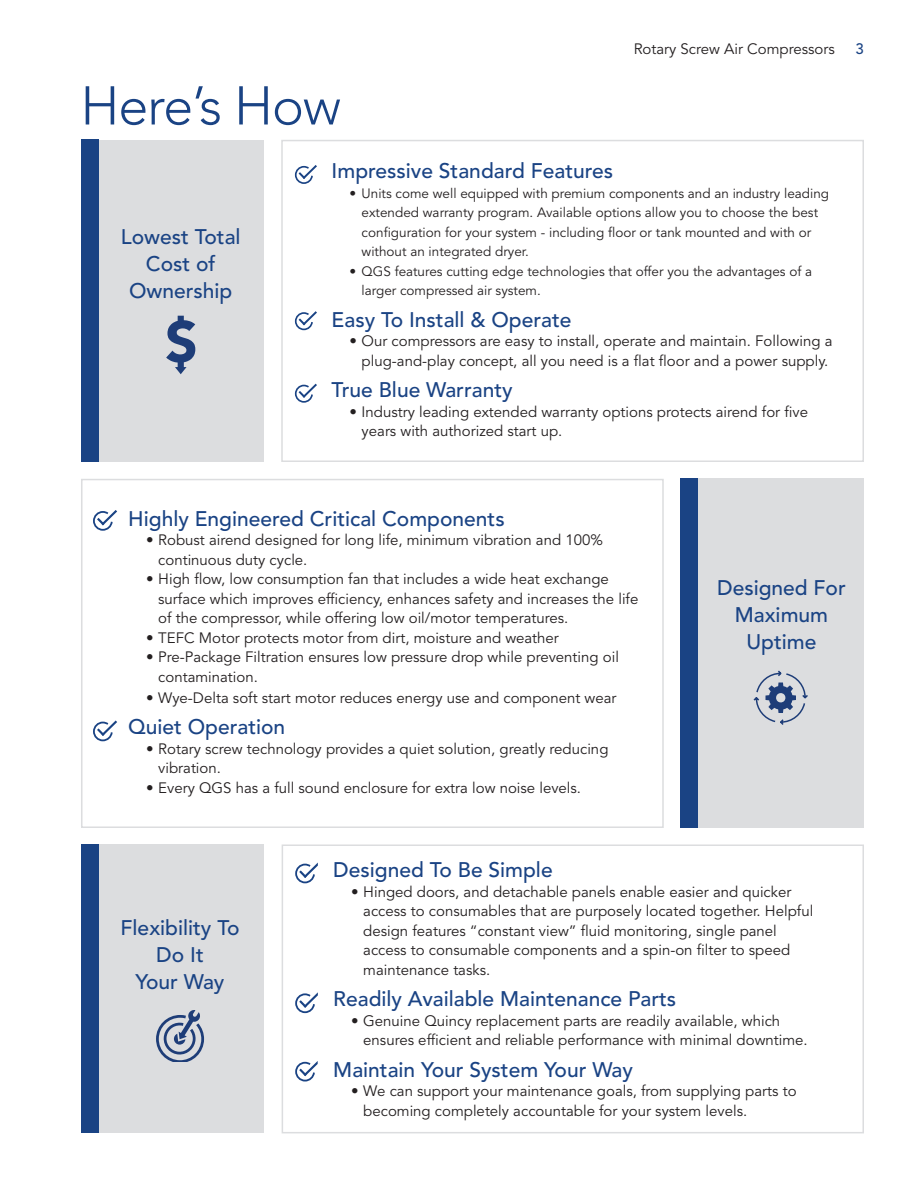
<style>
.page{position:relative;width:918px;height:1188px;background:#fff}
.page>*{position:absolute;margin:0;border:0;box-sizing:border-box;transform-origin:0 0}
.t1{font:300 54px "Avenir LT Std";letter-spacing:-.02em;color:#1a4384}
.t2{font:500 21px/27px "Avenir LT Std";color:#1a4384;text-align:center}
.t3{font:15px/19.5px "Avenir LT Std";color:#231f20}
.t4{font:500 15px "Avenir LT Std";color:#1a4384}
.t5{font:13.5px/19.5px "Avenir LT Std";color:#231f20}
</style>
<div class="page">
<div style="left:281px;top:140px;width:583px;height:322px;border:2px solid #dcdddf"></div>
<div style="left:81px;top:479px;width:583px;height:349px;border:2px solid #dcdddf"></div>
<div style="left:282px;top:844px;width:582px;height:289px;border:2px solid #dcdddf"></div>
<div style="left:81px;top:140px;width:183px;height:321px;background:#dcdddf"></div>
<div style="left:681px;top:479px;width:183px;height:349px;background:#dcdddf"></div>
<div style="left:81px;top:844px;width:183px;height:289px;background:#dcdddf"></div>
<svg style="left:754px;top:671px;width:54px;height:54px"></svg>
<svg style="left:156px;top:1010px;width:48px;height:52px"></svg>
<svg style="left:166px;top:316px;width:29px;height:58px"></svg>
<div style="left:81px;top:139px;width:18px;height:323px;background:#1a4384"></div>
<div style="left:680px;top:479px;width:18px;height:349px;background:#1a4384"></div>
<div style="left:81px;top:844px;width:18px;height:289px;background:#1a4384"></div>
<svg style="left:295px;top:165px;width:22px;height:19px"></svg>
<svg style="left:295px;top:311px;width:22px;height:19px"></svg>
<svg style="left:295px;top:384px;width:22px;height:19px"></svg>
<svg style="left:295px;top:863px;width:23px;height:20px"></svg>
<svg style="left:295px;top:992px;width:23px;height:21px"></svg>
<svg style="left:295px;top:1061px;width:23px;height:21px"></svg>
<svg style="left:93px;top:510px;width:24px;height:21px"></svg>
<svg style="left:93px;top:721px;width:24px;height:20px"></svg>
<p class="t3" style="left:634px;top:40px;width:203px">Rotary Screw Air Compressors</p>
<p class="t4" style="left:856px;top:40px;width:10px">3</p>
<h1 class="t1" style="left:80px;top:74px;width:262px">Here’s How</h1>
<h2 class="t2" style="left:332px;top:158px;width:283px">Impressive Standard Features</h2>
<p class="t5" style="left:362px;top:184px;width:469px;text-indent:-12px">• Units come well equipped with premium components and an industry leading extended warranty program. Available options allow you to choose the best configuration for your system - including floor or tank mounted and with or without an integrated dryer.</p>
<p class="t5" style="left:362px;top:262px;width:452px;text-indent:-12px">• QGS features cutting edge technologies that offer you the advantages of a larger compressed air system.</p>
<h2 class="t2" style="left:332px;top:306px;width:241px">Easy To Install &amp; Operate</h2>
<p class="t3" style="left:350px;top:332px;width:484px;text-align:center">• Our compressors are easy to install, operate and maintain. Following a plug-and-play concept, all you need is a flat floor and a power supply.</p>
<h2 class="t2" style="left:332px;top:377px;width:183px">True Blue Warranty</h2>
<p class="t3" style="left:362px;top:402px;width:448px;text-indent:-12px">• Industry leading extended warranty options protects airend for five years with authorized start up.</p>
<h2 class="t2" style="left:121px;top:223px;width:121px">Lowest Total<br>Cost of<br>Ownership</h2>
<h2 class="t2" style="left:128px;top:505px;width:378px">Highly Engineered Critical Components</h2>
<p class="t3" style="left:158px;top:531px;width:446px;text-indent:-12px">• Robust airend designed for long life, minimum vibration and 100% continuous duty cycle.</p>
<p class="t3" style="left:158px;top:570px;width:482px;text-indent:-12px">• High flow, low consumption fan that includes a wide heat exchange surface which improves efficiency, enhances safety and increases the life of the compressor, while offering low oil/motor temperatures.</p>
<p class="t3" style="left:146px;top:628px;width:414px">• TEFC Motor protects motor from dirt, moisture and weather</p>
<p class="t3" style="left:158px;top:648px;width:462px;text-indent:-12px">• Pre-Package Filtration ensures low pressure drop while preventing oil contamination.</p>
<p class="t3" style="left:146px;top:688px;width:472px">• Wye-Delta soft start motor reduces energy use and component wear</p>
<h2 class="t2" style="left:128px;top:714px;width:159px">Quiet Operation</h2>
<p class="t3" style="left:158px;top:739px;width:452px;text-indent:-12px">• Rotary screw technology provides a quiet solution, greatly reducing vibration.</p>
<p class="t3" style="left:146px;top:778px;width:436px">• Every QGS has a full sound enclosure for extra low noise levels.</p>
<h2 class="t2" style="left:717px;top:575px;width:130px">Designed For<br>Maximum<br>Uptime</h2>
<h2 class="t2" style="left:121px;top:915px;width:120px">Flexibility To<br>Do It<br>Your Way</h2>
<h2 class="t2" style="left:333px;top:857px;width:221px">Designed To Be Simple</h2>
<p class="t3" style="left:363px;top:882px;width:451px;text-indent:-12px">• Hinged doors, and detachable panels enable easier and quicker access to consumables that are purposely located together. Helpful design features “constant view” fluid monitoring, single panel access to consumable components and a spin-on filter to speed maintenance tasks.</p>
<h2 class="t2" style="left:333px;top:986px;width:345px">Readily Available Maintenance Parts</h2>
<p class="t3" style="left:363px;top:1011px;width:446px;text-indent:-12px">• Genuine Quincy replacement parts are readily available, which ensures efficient and reliable performance with minimal downtime.</p>
<h2 class="t2" style="left:333px;top:1057px;width:301px">Maintain Your System Your Way</h2>
<p class="t3" style="left:363px;top:1082px;width:435px;text-indent:-12px">• We can support your maintenance goals, from supplying parts to becoming completely accountable for your system levels.</p>
</div>
